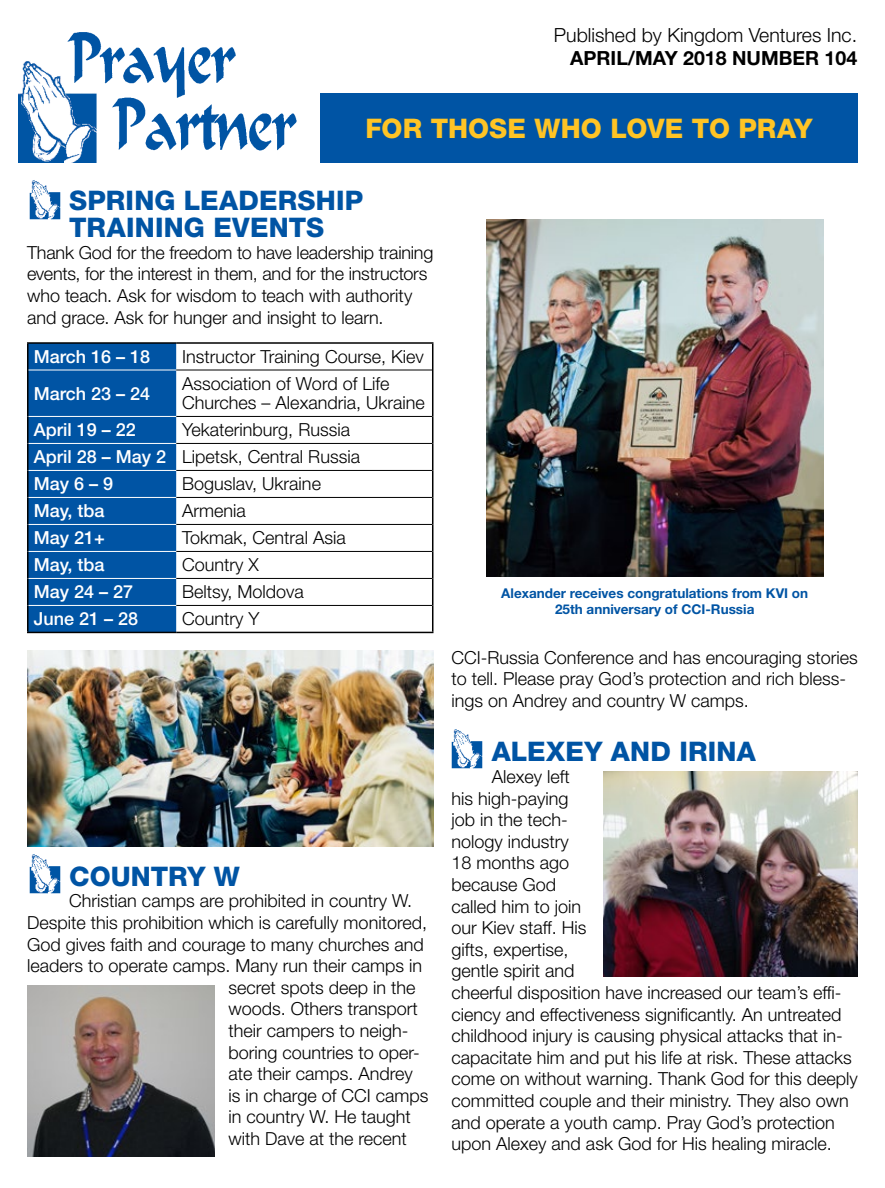
<style>
.page{position:relative;width:885px;height:1188px;background:#fff}
.page>*{position:absolute;margin:0;border:0;box-sizing:border-box;transform-origin:0 0}
.t1{font:800 27px/27px "Helvetica Neue LT Std";letter-spacing:.01em;color:#0054a4}
.t2{font:800 27px "Helvetica Neue LT Std";color:#ffc425}
.t3{font:300 19.5px/23.4px "Helvetica Neue LT Std";color:#000;text-align:right}
.t4{font:300 18px/21.6px "Helvetica Neue LT Std";color:#000}
.t5{font:500 18px "Helvetica Neue LT Std";color:#fff}
.t6{font:700 13.5px/16.2px "Helvetica Neue LT Std";color:#0054a4;text-align:center}
.s1{font-weight:700}
</style>
<div class="page">
<div style="left:320px;top:93px;width:537px;height:70px;background:#0054a4"></div>
<img style="left:19px;top:61px;width:77px;height:102px">
<img style="left:68px;top:99px;width:229px;height:53px">
<img style="left:66px;top:32px;width:170px;height:67px">
<img style="left:29px;top:180px;width:31px;height:40px">
<img style="left:29px;top:854px;width:31px;height:39px">
<img style="left:451px;top:729px;width:32px;height:40px">
<div style="left:28px;top:344px;width:148px;height:288px;background:#0054a4"></div>
<hr style="left:176px;top:370px;width:256px;height:1px;background:#000">
<hr style="left:176px;top:416px;width:256px;height:1px;background:#000">
<hr style="left:176px;top:443px;width:256px;height:1px;background:#000">
<hr style="left:176px;top:470px;width:256px;height:1px;background:#000">
<hr style="left:176px;top:497px;width:256px;height:1px;background:#000">
<hr style="left:176px;top:524px;width:256px;height:1px;background:#000">
<hr style="left:176px;top:551px;width:256px;height:1px;background:#000">
<hr style="left:176px;top:578px;width:256px;height:1px;background:#000">
<hr style="left:176px;top:605px;width:256px;height:1px;background:#000">
<hr style="left:27px;top:342px;width:149px;height:2px;background:#000">
<svg style="left:27px;top:344px;width:1px;height:26px"></svg>
<hr style="left:176px;top:342px;width:257px;height:2px;background:#000">
<svg style="left:432px;top:344px;width:1px;height:26px"></svg>
<hr style="left:27px;top:370px;width:1px;height:46px;background:#000">
<hr style="left:432px;top:370px;width:1px;height:46px;background:#000">
<svg style="left:27px;top:416px;width:1px;height:216px"></svg>
<svg style="left:432px;top:416px;width:1px;height:216px"></svg>
<hr style="left:28px;top:370px;width:148px;height:1px;background:#fff">
<hr style="left:28px;top:416px;width:148px;height:1px;background:#fff">
<hr style="left:28px;top:443px;width:148px;height:1px;background:#fff">
<hr style="left:28px;top:470px;width:148px;height:1px;background:#fff">
<hr style="left:28px;top:497px;width:148px;height:1px;background:#fff">
<hr style="left:28px;top:524px;width:148px;height:1px;background:#fff">
<hr style="left:28px;top:551px;width:148px;height:1px;background:#fff">
<hr style="left:28px;top:578px;width:148px;height:1px;background:#fff">
<hr style="left:28px;top:605px;width:148px;height:1px;background:#fff">
<hr style="left:176px;top:632px;width:257px;height:1px;background:#000">
<hr style="left:27px;top:632px;width:149px;height:1px;background:#000">
<img style="left:27px;top:651px;width:406px;height:195px">
<img style="left:27px;top:985px;width:188px;height:171px">
<img style="left:603px;top:772px;width:254px;height:204px">
<img style="left:486px;top:220px;width:336px;height:357px">
<p class="t3" style="left:553px;top:23px;width:305px">Published by Kingdom Ventures Inc.<br><span class="s1">APRIL/MAY 2018 NUMBER 104</span></p>
<p class="t2" style="left:365px;top:112px;width:448px">FOR THOSE WHO LOVE TO PRAY</p>
<p class="t1" style="left:69px;top:187px;width:295px">SPRING LEADERSHIP<br>TRAINING EVENTS</p>
<p class="t4" style="left:27px;top:241px;width:408px">Thank God for the freedom to have leadership training events, for the interest in them, and for the instructors who teach. Ask for wisdom to teach with authority and grace. Ask for hunger and insight to learn.</p>
<p class="t5" style="left:34px;top:346px;width:118px">March 16 – 18</p>
<p class="t4" style="left:182px;top:345px;width:243px">Instructor Training Course, Kiev</p>
<p class="t5" style="left:34px;top:383px;width:118px">March 23 – 24</p>
<p class="t4" style="left:182px;top:373px;width:244px;line-height:19.5px">Association of Word of Life<br>Churches – Alexandria, Ukraine</p>
<p class="t5" style="left:34px;top:419px;width:104px">April 19 – 22</p>
<p class="t4" style="left:182px;top:419px;width:169px">Yekaterinburg, Russia</p>
<p class="t5" style="left:34px;top:446px;width:134px">April 28 – May 2</p>
<p class="t4" style="left:182px;top:446px;width:179px">Lipetsk, Central Russia</p>
<p class="t5" style="left:34px;top:473px;width:81px">May 6 – 9</p>
<p class="t4" style="left:182px;top:473px;width:140px">Boguslav, Ukraine</p>
<p class="t5" style="left:34px;top:500px;width:72px">May, tba</p>
<p class="t4" style="left:182px;top:500px;width:65px">Armenia</p>
<p class="t5" style="left:34px;top:527px;width:73px">May 21+</p>
<p class="t4" style="left:182px;top:527px;width:165px">Tokmak, Central Asia</p>
<p class="t5" style="left:34px;top:554px;width:72px">May, tba</p>
<p class="t4" style="left:182px;top:554px;width:78px">Country X</p>
<p class="t5" style="left:34px;top:581px;width:101px">May 24 – 27</p>
<p class="t4" style="left:182px;top:581px;width:123px">Beltsy, Moldova</p>
<p class="t5" style="left:34px;top:608px;width:106px">June 21 – 28</p>
<p class="t4" style="left:182px;top:608px;width:79px">Country Y</p>
<p class="t1" style="left:69px;top:863px;width:172px">COUNTRY W</p>
<p class="t4" style="left:69px;top:890px;width:344px">Christian camps are prohibited in country W.</p>
<p class="t4" style="left:27px;top:912px;width:401px">Despite this prohibition which is carefully monitored,</p>
<p class="t4" style="left:27px;top:933px;width:398px">God gives faith and courage to many churches and</p>
<p class="t4" style="left:27px;top:955px;width:396px">leaders to operate camps. Many run their camps in</p>
<p class="t4" style="left:228px;top:976px;width:189px">secret spots deep in the</p>
<p class="t4" style="left:228px;top:998px;width:191px">woods. Others transport</p>
<p class="t4" style="left:228px;top:1020px;width:182px">their campers to neigh-</p>
<p class="t4" style="left:228px;top:1041px;width:193px">boring countries to oper-</p>
<p class="t4" style="left:228px;top:1063px;width:186px">ate their camps. Andrey</p>
<p class="t4" style="left:228px;top:1084px;width:202px">is in charge of CCI camps</p>
<p class="t4" style="left:228px;top:1106px;width:184px">in country W. He taught</p>
<p class="t4" style="left:228px;top:1128px;width:180px">with Dave at the recent</p>
<p class="t6" style="left:501px;top:584px;width:308px">Alexander receives congratulations from KVI on<br>25th anniversary of CCI-Russia</p>
<p class="t4" style="left:451px;top:646px;width:408px">CCI-Russia Conference and has encouraging stories to tell. Please pray God’s protection and rich bless&shy;ings on Andrey and country W camps.</p>
<p class="t1" style="left:491px;top:738px;width:265px">ALEXEY AND IRINA</p>
<p class="t4" style="left:451px;top:765px;width:408px;text-indent:40px">Alexey left<br>his high-paying<br>job in the tech-<br>nology industry<br>18 months ago<br>because God<br>called him to join<br>our Kiev staff. His<br>gifts, expertise,<br>gentle spirit and<br>cheerful disposition have increased our team’s effi&shy;ciency and effectiveness significantly. An untreated childhood injury is causing physical attacks that in&shy;capacitate him and put his life at risk. These attacks come on without warning. Thank God for this deeply committed couple and their ministry. They also own and operate a youth camp. Pray God’s protection upon Alexey and ask God for His healing miracle.</p>
</div>
